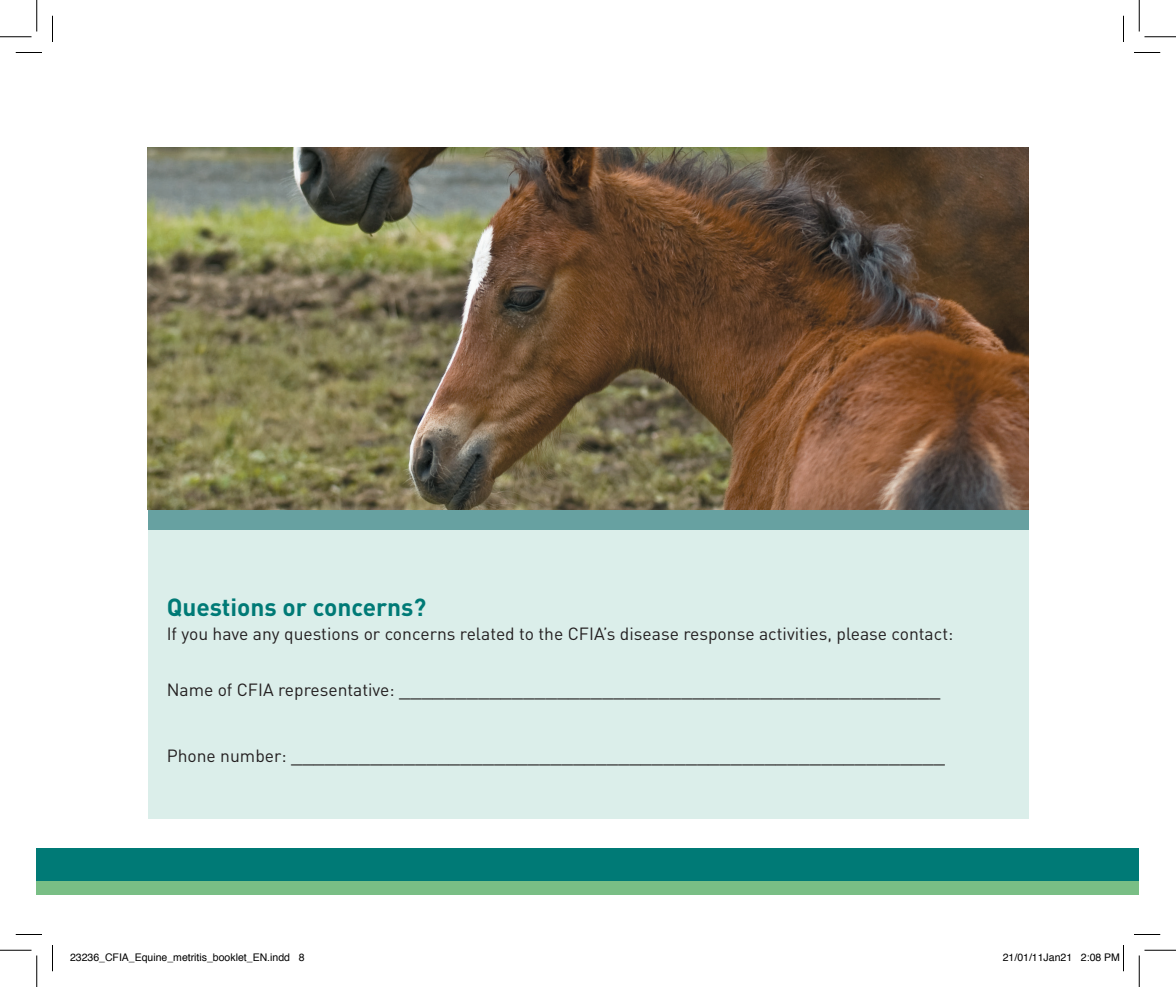
<style>
.page{position:relative;width:1176px;height:987px;background:#fff}
.page>*{position:absolute;margin:0;border:0;box-sizing:border-box;transform-origin:0 0}
.t1{font:700 24.5px "DIN";color:#007a76}
.t2{font:21px "DIN";color:#231f20}
.t3{font:17.5px "DIN";color:#231f20}
.t4{font:10.5px "Helvetica";color:#000}
.s1{font-size:17.5px}
</style>
<div class="page">
<div style="left:37px;top:881px;width:1102px;height:14px;background:#79be85"></div>
<div style="left:37px;top:849px;width:1102px;height:32px;background:#007a76"></div>
<div style="left:148px;top:530px;width:880px;height:289px;background:#dbeeea"></div>
<div style="left:148px;top:481px;width:880px;height:49px;background:#67a1a1"></div>
<img style="left:148px;top:147px;width:880px;height:362px">
<svg style="left:16px;top:52px;width:26px;height:1px"></svg>
<svg style="left:1134px;top:52px;width:26px;height:1px"></svg>
<svg style="left:16px;top:934px;width:26px;height:1px"></svg>
<svg style="left:1134px;top:934px;width:26px;height:1px"></svg>
<svg style="left:52px;top:16px;width:1px;height:26px"></svg>
<svg style="left:52px;top:945px;width:1px;height:26px"></svg>
<svg style="left:1123px;top:16px;width:1px;height:26px"></svg>
<hr style="left:0;top:36px;width:32px;height:1px;background:#000">
<hr style="left:1144px;top:36px;width:32px;height:1px;background:#000">
<hr style="left:0;top:950px;width:32px;height:1px;background:#000">
<hr style="left:1144px;top:950px;width:32px;height:1px;background:#000">
<hr style="left:36px;top:0;width:1px;height:32px;background:#000">
<hr style="left:36px;top:956px;width:1px;height:31px;background:#000">
<hr style="left:1139px;top:0;width:1px;height:32px;background:#000">
<hr style="left:1139px;top:956px;width:1px;height:31px;background:#000">
<svg style="left:1123px;top:945px;width:1px;height:26px"></svg>
<p class="t1" style="left:167px;top:591px;width:261px">Questions or concerns?</p>
<p class="t3" style="left:167px;top:623px;width:788px">If you have any questions or concerns related to the CFIA’s disease response activities, please contact:</p>
<p class="t2" style="left:167px;top:675px;width:775px"><span class="s1">Name of CFIA representative:</span> ________________________________________________</p>
<p class="t2" style="left:167px;top:741px;width:780px"><span class="s1">Phone number:</span> __________________________________________________________</p>
<p class="t4" style="left:70px;top:949px;width:236px">23236_CFIA_Equine_metritis_booklet_EN.indd 8</p>
<p class="t4" style="left:1003px;top:949px;width:119px">21/01/11Jan21 2:08 PM</p>
</div>
